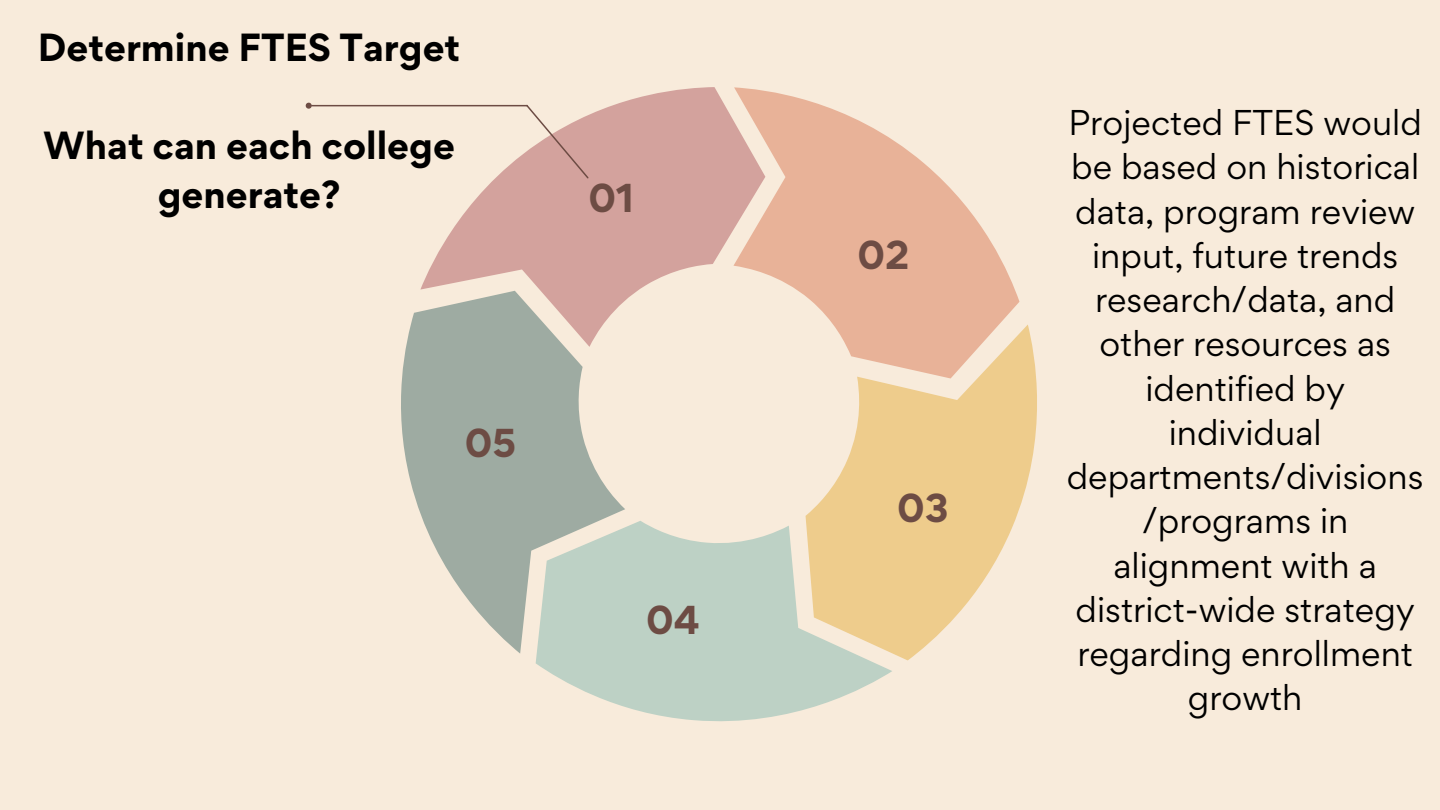
<style>
.page{position:relative;width:1440px;height:810px;background:#f8ebdb}
.page>*{position:absolute;margin:0;border:0;box-sizing:border-box;transform-origin:0 0}
.t1{font:700 36px "Gordita";color:#6d4c44}
.t2{font:700 35px/48.8px "Gordita";color:#000;text-align:center}
.t3{font:32px/44.2px "Gordita";color:#000;text-align:center}
</style>
<div class="page">
<svg style="left:401px;top:311px;width:224px;height:343px;fill:#9eaba2"></svg>
<svg style="left:420px;top:87px;width:313px;height:260px;fill:#d3a29d"></svg>
<svg style="left:733px;top:87px;width:286px;height:238px;fill:#e8b298"></svg>
<svg style="left:806px;top:325px;width:231px;height:335px;fill:#eecc8c"></svg>
<svg style="left:536px;top:521px;width:356px;height:201px;fill:#bdd1c5"></svg>
<hr style="left:312px;top:105px;width:215px;height:1px;background:#6d4c44">
<svg style="left:305px;top:102px;width:8px;height:7px"></svg>
<svg style="left:525px;top:103px;width:65px;height:77px"></svg>
<p class="t2" style="left:38px;top:23px;width:424px">Determine FTES Target</p>
<p class="t2" style="left:43px;top:121px;width:413px">What can each college generate?</p>
<p class="t1" style="left:588px;top:174px;width:47px">01</p>
<p class="t1" style="left:465px;top:419px;width:53px">05</p>
<p class="t1" style="left:646px;top:596px;width:55px">04</p>
<p class="t1" style="left:858px;top:231px;width:53px">02</p>
<p class="t1" style="left:897px;top:483px;width:53px">03</p>
<p class="t3" style="left:1067px;top:100px;width:358px">Projected FTES would be based on historical data, program review input, future trends research/data, and other resources as identified by individual departments/divisions /programs in alignment with a district-wide strategy regarding enrollment growth</p>
</div>
